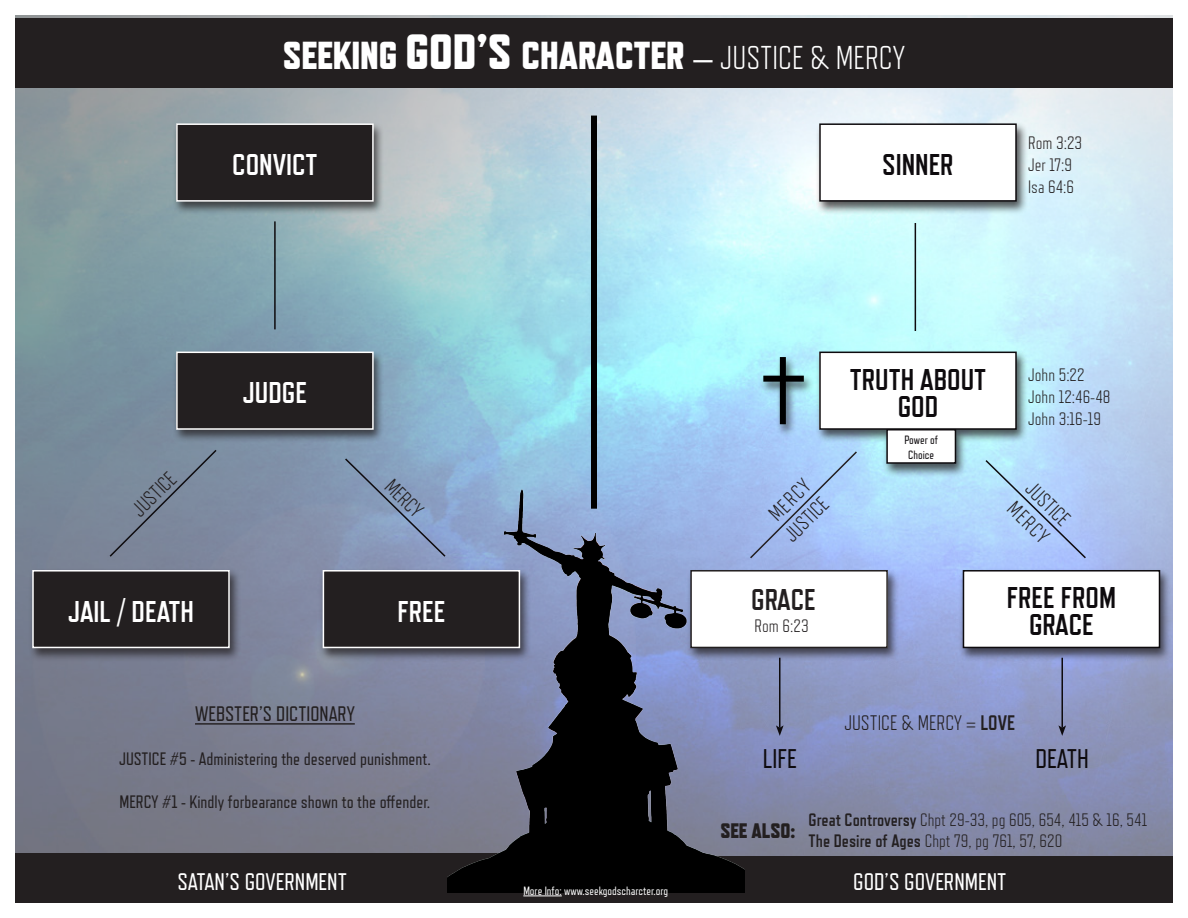
<style>
.page{position:relative;width:1188px;height:918px;background:#fff}
.page>*{position:absolute;margin:0;border:0;box-sizing:border-box;transform-origin:0 0}
.t1{font:800 39px "Refrigerator Deluxe";color:#fff}
.t2{font:700 30px "Refrigerator Deluxe";color:#0e0b0e}
.t3{font:700 30px "Refrigerator Deluxe";color:#fff}
.t4{font:700 30px "Refrigerator Deluxe";color:#231f20}
.t5{font:27px "Refrigerator Deluxe";color:#0e0b0e}
.t6{font:24px "Refrigerator Deluxe";color:#fff}
.t7{font:300 21px "Refrigerator Deluxe";color:#231f20}
.t8{font:21px "Refrigerator Deluxe";color:#231f20}
.t9{font:800 21px "Refrigerator Deluxe";color:#231f20}
.t10{font:300 18px/21.6px "Refrigerator Deluxe";color:#231f20}
.t11{font:18px "Refrigerator Deluxe";color:#231f20}
.t12{font:12px "Refrigerator Deluxe";color:#fff}
.t13{font:12px "Refrigerator Deluxe";color:#0e0b0e}
.s1{font-size:49.5px}
.s2{font-weight:400;font-size:33px}
.s3{font-weight:300;font-size:33px}
.s4{font-weight:700}
</style>
<div class="page">
<img style="left:16px;top:16px;width:1156px;height:841px">
<div style="left:591px;top:116px;width:6px;height:393px;background:#000"></div>
<div style="left:0;top:865px;width:1188px;height:53px;background:#231f20"></div>
<div style="left:0;top:18px;width:1188px;height:69px;background:#231f20"></div>
<div style="left:15px;top:854px;width:494px;height:52px;background:#231f20"></div>
<div style="left:686px;top:857px;width:487px;height:46px;background:#231f20"></div>
<div style="left:172px;top:121px;width:213px;height:94px;background:#231f20;opacity:.75"></div>
<div style="left:177px;top:124px;width:196px;height:77px;background:#231f20"></div>
<div style="left:176px;top:123px;width:198px;height:79px;border:2px solid #fff"></div>
<div style="left:172px;top:350px;width:213px;height:93px;background:#231f20;opacity:.75"></div>
<div style="left:177px;top:352px;width:196px;height:77px;background:#231f20"></div>
<div style="left:176px;top:352px;width:198px;height:78px;border:2px solid #fff"></div>
<div style="left:28px;top:568px;width:213px;height:93px;background:#231f20;opacity:.75"></div>
<div style="left:33px;top:571px;width:196px;height:76px;background:#231f20"></div>
<div style="left:32px;top:570px;width:198px;height:78px;border:2px solid #fff"></div>
<div style="left:318px;top:568px;width:213px;height:93px;background:#231f20;opacity:.75"></div>
<div style="left:323px;top:571px;width:196px;height:76px;background:#231f20"></div>
<div style="left:323px;top:570px;width:197px;height:78px;border:2px solid #fff"></div>
<hr style="left:195px;top:723px;width:160px;height:2px;background:#231f20">
<div style="left:815px;top:121px;width:213px;height:94px;background:#231f20;opacity:.75"></div>
<div style="left:820px;top:124px;width:196px;height:77px;background:#fff"></div>
<div style="left:819px;top:123px;width:198px;height:79px;border:2px solid #0e0b0e"></div>
<div style="left:815px;top:350px;width:213px;height:93px;background:#231f20;opacity:.75"></div>
<div style="left:820px;top:352px;width:196px;height:77px;background:#fff"></div>
<div style="left:819px;top:352px;width:198px;height:78px;border:2px solid #0e0b0e"></div>
<div style="left:686px;top:568px;width:213px;height:94px;background:#231f20;opacity:.75"></div>
<div style="left:691px;top:571px;width:196px;height:76px;background:#fff"></div>
<div style="left:690px;top:570px;width:198px;height:78px;border:2px solid #231f20"></div>
<div style="left:959px;top:568px;width:212px;height:93px;background:#231f20;opacity:.75"></div>
<div style="left:963px;top:571px;width:197px;height:76px;background:#fff"></div>
<div style="left:963px;top:570px;width:197px;height:78px;border:2px solid #0e0b0e"></div>
<img style="left:447px;top:489px;width:298px;height:403px">
<hr style="left:274px;top:221px;width:2px;height:108px;background:#0e0b0e">
<div style="left:108px;top:448px;width:110px;height:110px;background:#7c899d"></div>
<svg style="left:343px;top:457px;width:104px;height:101px;background:#869bbc"></svg>
<hr style="left:915px;top:223px;width:1px;height:108px;background:#0e0b0e">
<svg style="left:748px;top:450px;width:111px;height:110px;background:#a3c1f2"></svg>
<svg style="left:984px;top:458px;width:104px;height:102px;background:#adcef7"></svg>
<div style="left:882px;top:427px;width:85px;height:50px;background:#231f20;opacity:.75"></div>
<div style="left:887px;top:430px;width:68px;height:33px;background:#fff"></div>
<div style="left:886px;top:429px;width:70px;height:35px;border:2px solid #0e0b0e"></div>
<hr style="left:779px;top:658px;width:2px;height:70px;background:#0e0b0e">
<svg style="left:776px;top:725px;width:8px;height:11px"></svg>
<hr style="left:1061px;top:658px;width:2px;height:70px;background:#0e0b0e">
<svg style="left:1058px;top:725px;width:8px;height:11px"></svg>
<div style="left:759px;top:356px;width:56px;height:82px;background:#231f20;opacity:.75"></div>
<div style="left:780px;top:357px;width:6px;height:67px;background:#000"></div>
<div style="left:763px;top:376px;width:41px;height:6px;background:#000"></div>
<hr style="left:523px;top:895px;width:39px;height:1px;background:#fff">
<div style="left:0;top:0;width:1188px;height:918px;border:15px solid #fff"></div>
<p class="t1" style="left:283px;top:33px;width:624px">SEEKING <span class="s1">GOD’S</span> CHARACTER <span class="s2">—</span> <span class="s3">JUSTICE &amp; MERCY</span></p>
<p class="t3" style="left:232px;top:147px;width:87px">CONVICT</p>
<p class="t2" style="left:882px;top:147px;width:73px">SINNER</p>
<p class="t10" style="left:1028px;top:132px;width:56px">Rom 3:23<br>Jer 17:9</p>
<p class="t10" style="left:1028px;top:175px;width:47px">Isa 64:6</p>
<p class="t7" style="left:127px;top:504px;width:55px;rotate:-45deg">JUSTICE</p>
<p class="t3" style="left:243px;top:375px;width:66px">JUDGE</p>
<p class="t2" style="left:850px;top:362px;width:138px">TRUTH ABOUT</p>
<p class="t2" style="left:898px;top:389px;width:42px">GOD</p>
<p class="t13" style="left:904px;top:433px;width:35px">Power of</p>
<p class="t13" style="left:908px;top:448px;width:27px">Choice</p>
<p class="t10" style="left:1028px;top:364px;width:84px">John 5:22<br>John 12:46-48</p>
<p class="t10" style="left:1028px;top:408px;width:74px">John 3:16-19</p>
<p class="t7" style="left:764px;top:509px;width:51px;rotate:-45deg">MERCY</p>
<p class="t7" style="left:397px;top:474px;width:46px;rotate:45deg">MERCY</p>
<p class="t7" style="left:1038px;top:476px;width:55px;rotate:45deg">JUSTICE</p>
<p class="t7" style="left:779px;top:529px;width:55px;rotate:-45deg">JUSTICE</p>
<p class="t7" style="left:1020px;top:496px;width:51px;rotate:45deg">MERCY</p>
<p class="t3" style="left:68px;top:594px;width:127px">JAIL / DEATH</p>
<p class="t3" style="left:397px;top:594px;width:49px">FREE</p>
<p class="t8" style="left:195px;top:702px;width:161px">WEBSTER’S DICTIONARY</p>
<p class="t11" style="left:119px;top:748px;width:313px">JUSTICE #5 - Administering the deserved punishment.</p>
<p class="t11" style="left:119px;top:791px;width:312px">MERCY #1 - Kindly forbearance shown to the offender.</p>
<p class="t4" style="left:751px;top:582px;width:66px">GRACE</p>
<p class="t10" style="left:755px;top:615px;width:56px">Rom 6:23</p>
<p class="t2" style="left:1007px;top:580px;width:111px">FREE FROM</p>
<p class="t2" style="left:1029px;top:607px;width:66px">GRACE</p>
<p class="t7" style="left:844px;top:711px;width:172px">JUSTICE &amp; MERCY = <span class="s4">LOVE</span></p>
<p class="t5" style="left:763px;top:743px;width:36px">LIFE</p>
<p class="t5" style="left:1036px;top:743px;width:55px">DEATH</p>
<p class="t9" style="left:720px;top:818px;width:76px">SEE ALSO:</p>
<p class="t10" style="left:809px;top:809px;width:340px"><span class="s4">Great Controversy</span> Chpt 29-33, pg 605, 654, 415 &amp; 16, 541</p>
<p class="t10" style="left:809px;top:830px;width:255px"><span class="s4">The Desire of Ages</span> Chpt 79, pg 761, 57, 620</p>
<p class="t6" style="left:177px;top:868px;width:171px">SATAN’S GOVERNMENT</p>
<p class="t6" style="left:853px;top:868px;width:155px">GOD’S GOVERNMENT</p>
<p class="t12" style="left:523px;top:883px;width:146px">More Info: www.seekgodscharcter.org</p>
</div>
